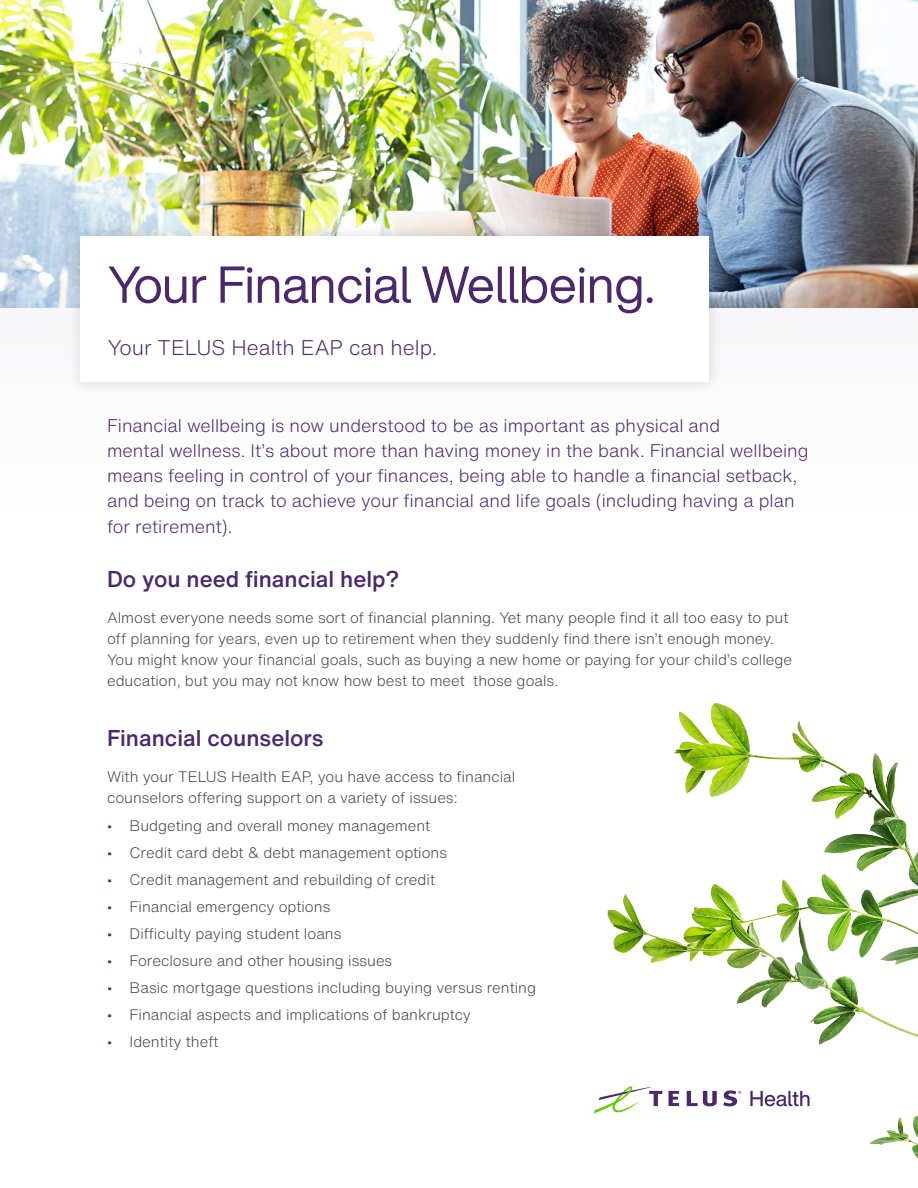
<style>
.page{position:relative;width:918px;height:1188px;background:#fff}
.page>*{position:absolute;margin:0;border:0;box-sizing:border-box;transform-origin:0 0}
.t1{font:51px "Helvetica Now Display";color:#4b286d}
.t2{font:500 22.5px "Helvetica Now Text";color:#4b286d}
.t3{font:300 20.85px "Helvetica Now Text";color:#4b286d}
.t4{font:300 18px/25.2px "Helvetica Now Text";color:#4b286d}
.t5{font:300 15px/21px "Helvetica Now Text";color:#414547}
.s1{color:#4b286d}
</style>
<div class="page">
<img style="left:0;top:0;width:918px;height:308px">
<div style="left:68px;top:222px;width:654px;height:173px;background:#000;opacity:.15"></div>
<div style="left:81px;top:236px;width:628px;height:146px;background:#fff"></div>
<img style="left:607px;top:703px;width:311px;height:456px">
<svg style="left:669px;top:1091px;width:10px;height:15px"></svg>
<svg style="left:687px;top:1091px;width:30px;height:15px"></svg>
<svg style="left:594px;top:1086px;width:68px;height:28px"></svg>
<svg style="left:723px;top:1090px;width:18px;height:16px"></svg>
<svg style="left:750px;top:1091px;width:60px;height:15px"></svg>
<h1 class="t1" style="left:108px;top:250px;width:549px">Your Financial Wellbeing.</h1>
<h3 class="t3" style="left:108px;top:333px;width:331px">Your TELUS Health EAP can help.</h3>
<p class="t4" style="left:107px;top:413px;width:703px">Financial wellbeing is now understood to be as important as physical and<br>mental wellness. It’s about more than having money in the bank. Financial wellbeing means feeling in control of your finances, being able to handle a financial setback, and being on track to achieve your financial and life goals (including having a plan for retirement).</p>
<h2 class="t2" style="left:107px;top:563px;width:294px">Do you need financial help?</h2>
<p class="t5" style="left:107px;top:607px;width:687px">Almost everyone needs some sort of financial planning. Yet many people find it all too easy to put off planning for years, even up to retirement when they suddenly find there isn’t enough money.<br>You might know your financial goals, such as buying a new home or paying for your child’s college education, but you may not know how best to meet those goals.</p>
<h2 class="t2" style="left:107px;top:723px;width:218px">Financial counselors</h2>
<p class="t5" style="left:107px;top:766px;width:410px">With your TELUS Health EAP, you have access to financial counselors offering support on a variety of issues:</p>
<p class="t5" style="left:107px;top:815px;width:325px"><span class="s1">•</span> Budgeting and overall money management</p>
<p class="t5" style="left:107px;top:842px;width:342px"><span class="s1">•</span> Credit card debt &amp; debt management options</p>
<p class="t5" style="left:107px;top:869px;width:330px"><span class="s1">•</span> Credit management and rebuilding of credit</p>
<p class="t5" style="left:107px;top:896px;width:225px"><span class="s1">•</span> Financial emergency options</p>
<p class="t5" style="left:107px;top:923px;width:236px"><span class="s1">•</span> Difficulty paying student loans</p>
<p class="t5" style="left:107px;top:950px;width:287px"><span class="s1">•</span> Foreclosure and other housing issues</p>
<p class="t5" style="left:107px;top:977px;width:431px"><span class="s1">•</span> Basic mortgage questions including buying versus renting</p>
<p class="t5" style="left:107px;top:1004px;width:365px"><span class="s1">•</span> Financial aspects and implications of bankruptcy</p>
<p class="t5" style="left:107px;top:1031px;width:113px"><span class="s1">•</span> Identity theft</p>
</div>
